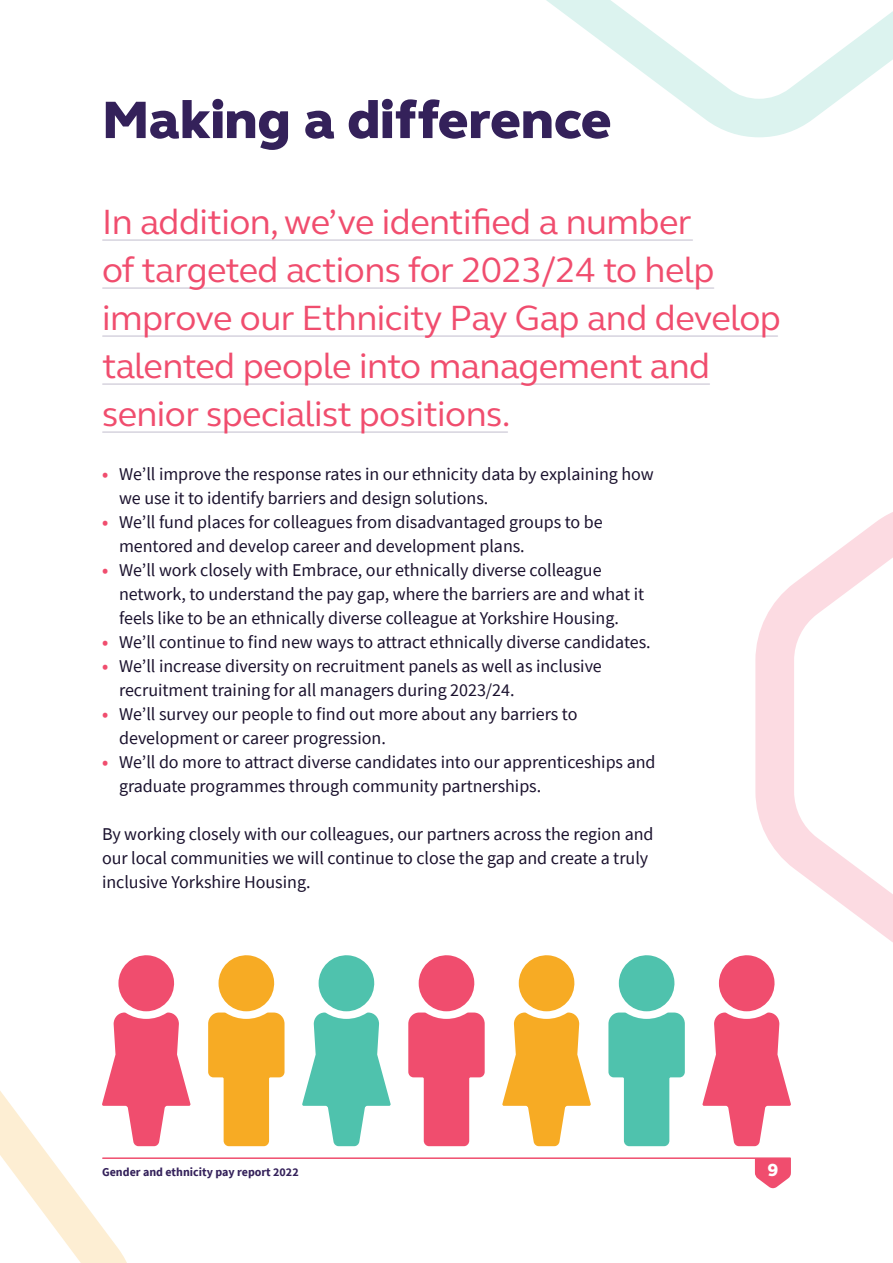
<style>
.page{position:relative;width:893px;height:1263px;background:#fff}
.page>*{position:absolute;margin:0;border:0;box-sizing:border-box;transform-origin:0 0}
.t1{font:800 54px "FS Elliot";color:#34215a}
.t2{font:36px/48px "FS Elliot";letter-spacing:-.015em;color:#f04d6e}
.t3{font:18px/24px "Source Sans Pro";color:#1a112d}
.t4{font:800 18px "FS Elliot";color:#fff}
.t5{font:700 12px "Source Sans Pro";color:#34215a}
.s1{font-weight:700;color:#f04d6e}
</style>
<div class="page">
<svg style="left:702px;top:955px;width:89px;height:191px"></svg>
<svg style="left:302px;top:955px;width:89px;height:191px"></svg>
<svg style="left:502px;top:955px;width:89px;height:191px"></svg>
<svg style="left:208px;top:955px;width:77px;height:191px"></svg>
<svg style="left:408px;top:955px;width:77px;height:191px"></svg>
<svg style="left:608px;top:955px;width:77px;height:191px"></svg>
<svg style="left:755px;top:512px;width:138px;height:493px"></svg>
<svg style="left:546px;top:0;width:347px;height:137px"></svg>
<svg style="left:0;top:955px;width:191px;height:307px"></svg>
<svg style="left:755px;top:1158px;width:36px;height:30px"></svg>
<hr style="left:103px;top:1157px;width:687px;height:2px;background:#f04d6e">
<hr style="left:103px;top:239px;width:589px;height:2px;background:#d6d3de">
<hr style="left:103px;top:287px;width:611px;height:2px;background:#d6d3de">
<hr style="left:103px;top:335px;width:674px;height:2px;background:#d6d3de">
<hr style="left:103px;top:383px;width:606px;height:2px;background:#d6d3de">
<hr style="left:103px;top:431px;width:404px;height:2px;background:#d6d3de">
<h1 class="t1" style="left:102px;top:84px;width:511px">Making a dif ference</h1>
<h2 class="t2" style="left:102px;top:197px;width:680px">In addition, we’ve identified a number<br>of targeted actions for 2023/24 to help improve our Ethnicity Pay Gap and develop talented people into management and senior specialist positions.</h2>
<p class="t3" style="left:119px;top:462px;width:536px;text-indent:-17px"><span class="s1">•</span> We’ll improve the response rates in our ethnicity data by explaining how we use it to identify barriers and design solutions.</p>
<p class="t3" style="left:119px;top:510px;width:485px;text-indent:-17px"><span class="s1">•</span> We’ll fund places for colleagues from disadvantaged groups to be mentored and develop career and development plans.</p>
<p class="t3" style="left:119px;top:558px;width:527px;text-indent:-17px"><span class="s1">•</span> We’ll work closely with Embrace, our ethnically diverse colleague network, to understand the pay gap, where the barriers are and what it feels like to be an ethnically diverse colleague at Yorkshire Housing.</p>
<p class="t3" style="left:102px;top:630px;width:550px"><span class="s1">•</span> We’ll continue to find new ways to attract ethnically diverse candidates.</p>
<p class="t3" style="left:119px;top:654px;width:484px;text-indent:-17px"><span class="s1">•</span> We’ll increase diversity on recruitment panels as well as inclusive recruitment training for all managers during 2023/24.</p>
<p class="t3" style="left:119px;top:702px;width:460px;text-indent:-17px"><span class="s1">•</span> We’ll survey our people to find out more about any barriers to development or career progression.</p>
<p class="t3" style="left:119px;top:750px;width:538px;text-indent:-17px"><span class="s1">•</span> We’ll do more to attract diverse candidates into our apprenticeships and graduate programmes through community partnerships.</p>
<p class="t3" style="left:102px;top:822px;width:553px">By working closely with our colleagues, our partners across the region and our local communities we will continue to close the gap and create a truly inclusive Yorkshire Housing.</p>
<p class="t5" style="left:102px;top:1164px;width:198px">Gender and ethnicity pay report 2022</p>
<p class="t4" style="left:768px;top:1158px;width:12px">9</p>
</div>
